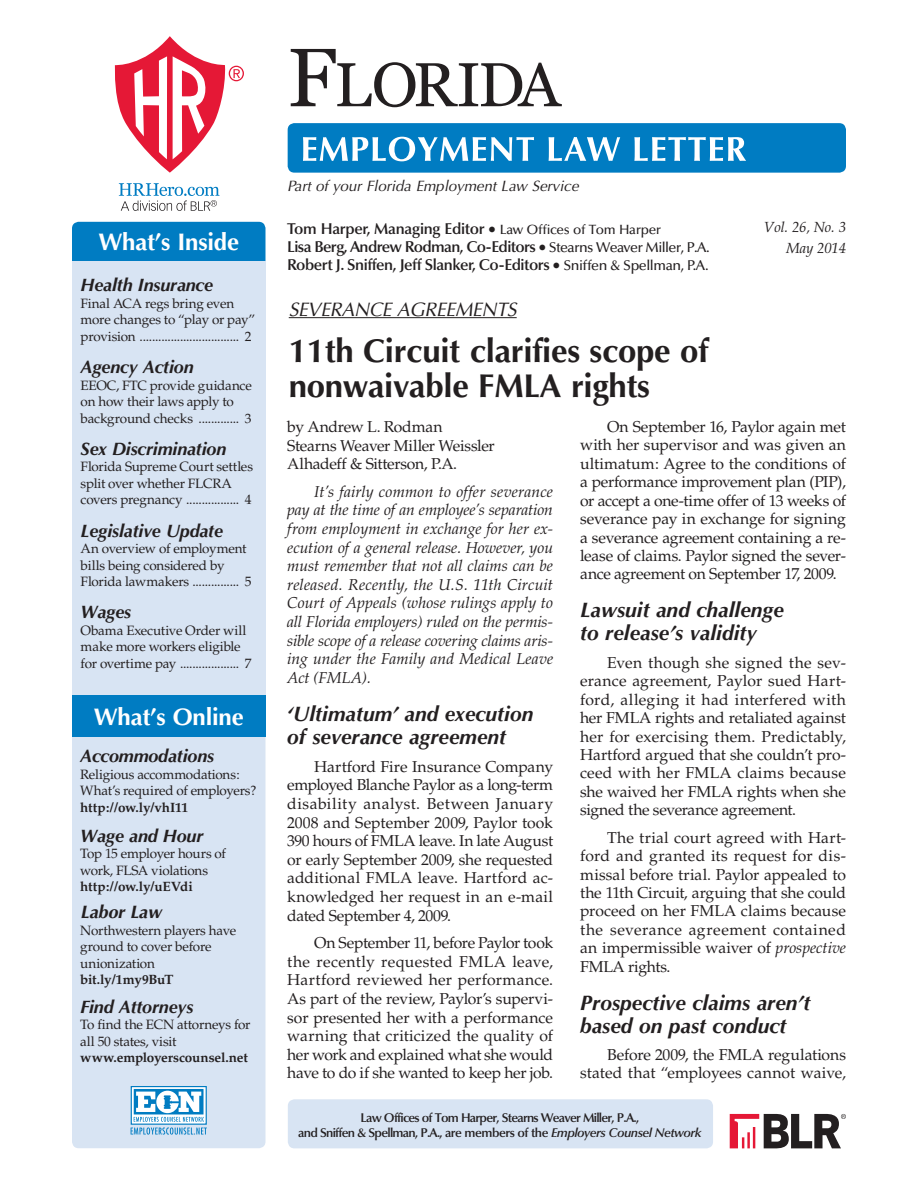
<style>
.page{position:relative;width:918px;height:1188px;background:#fff}
.page>*{position:absolute;margin:0;border:0;box-sizing:border-box;transform-origin:0 0}
.t1{font:61.95px "Georgia";letter-spacing:-.04em;color:#231f20}
.t2{font:700 33px/34.5px "Optima";letter-spacing:-.01em;color:#231f20}
.t3{font:700 24px "Optima";letter-spacing:-.01em;color:#fff}
.t4{font:italic 700 21px/23px "Optima";color:#231f20}
.t5{font:italic 19.5px "Optima";letter-spacing:-.015em;color:#231f20}
.t6{font:italic 700 18px "Optima";letter-spacing:-.01em;color:#231f20}
.t7{font:italic 700 18px "Optima";letter-spacing:-.01em;color:#231f20}
.t8{font:15.75px/18.5px "Palatino";letter-spacing:-.015em;color:#231f20;text-align:justify}
.t9{font:italic 15.75px/18.6px "Palatino";color:#231f20;text-align:justify}
.t10{font:600 15.75px/18px "Optima";letter-spacing:-.03em;color:#231f20}
.t11{font:italic 15px "Optima";color:#231f20}
.t12{font:italic 14.7px/21px "Palatino";letter-spacing:-.01em;color:#231f20;text-align:right}
.t13{font:13.5px/16.5px "Palatino";letter-spacing:-.02em;color:#231f20}
.t14{font:700 13.5px "Palatino";letter-spacing:-.02em;color:#231f20}
.t15{font:600 12.75px/15px "Optima";letter-spacing:-.06em;color:#231f20;text-align:center}
.s1{font-size:82.65px}
.s2{font-weight:500;font-size:13.5px}
.s3{font-weight:500;font-size:14.25px}
.s4{font-style:italic}
</style>
<div class="page">
<div style="left:288px;top:1099px;width:425px;height:49px;background:#d8e4f3;border-radius:7px"></div>
<div style="left:72px;top:222px;width:194px;height:46px;background:#007cc2;border-radius:7px"></div>
<div style="left:72px;top:719px;width:194px;height:429px;background:#d8e4f3;border-radius:7px"></div>
<div style="left:72px;top:261px;width:194px;height:438px;background:#d8e4f3"></div>
<div style="left:72px;top:695px;width:194px;height:42px;background:#007cc2"></div>
<div style="left:131px;top:1086px;width:76px;height:39px;background:#f4f9fc;border:1px solid #007cc2"></div>
<svg style="left:131px;top:1089px;width:76px;height:46px"></svg>
<div style="left:288px;top:123px;width:558px;height:50px;background:#007cc2;border-radius:7px"></div>
<svg style="left:303px;top:137px;width:443px;height:24px"></svg>
<svg style="left:730px;top:1114px;width:116px;height:34px"></svg>
<svg style="left:114px;top:36px;width:130px;height:137px"></svg>
<svg style="left:119px;top:183px;width:101px;height:28px"></svg>
<hr style="left:289px;top:317px;width:228px;height:1px;background:#231f20">
<h3 class="t3" style="left:99px;top:227px;width:142px">What’s Inside</h3>
<p class="t6" style="left:81px;top:275px;width:134px">Health Insurance</p>
<p class="t13" style="left:81px;top:295px;width:176px">Final ACA regs bring even more changes to “play or pay” provision ................................ 2</p>
<p class="t6" style="left:81px;top:356px;width:115px">Agency Action</p>
<p class="t13" style="left:81px;top:377px;width:173px">EEOC, FTC provide guidance on how their laws apply to background checks ............. 3</p>
<p class="t6" style="left:81px;top:438px;width:147px">Sex Discrimination</p>
<p class="t13" style="left:81px;top:459px;width:174px">Florida Supreme Court settles split over whether FLCRA covers pregnancy ................. 4</p>
<p class="t6" style="left:81px;top:520px;width:144px">Legislative Update</p>
<p class="t13" style="left:81px;top:540px;width:173px">An overview of employment bills being considered by<br>Florida lawmakers ............... 5</p>
<p class="t6" style="left:81px;top:602px;width:52px">Wages</p>
<p class="t13" style="left:81px;top:622px;width:173px">Obama Executive Order will make more workers eligible for overtime pay ................... 7</p>
<h3 class="t3" style="left:94px;top:703px;width:151px">What’s Online</h3>
<p class="t6" style="left:80px;top:746px;width:136px">Accommodations</p>
<p class="t13" style="left:80px;top:766px;width:178px">Religious accommodations:<br>What’s required of employers?</p>
<p class="t14" style="left:80px;top:800px;width:110px">http://ow.ly/vhI11</p>
<p class="t6" style="left:80px;top:825px;width:125px">Wage and Hour</p>
<p class="t13" style="left:80px;top:846px;width:147px">Top 15 employer hours of work, FLSA violations</p>
<p class="t14" style="left:80px;top:879px;width:114px">http://ow.ly/uEVdi</p>
<p class="t7" style="left:80px;top:902px;width:83px">Labor Law</p>
<p class="t13" style="left:80px;top:922px;width:158px">Northwestern players have ground to cover before unionization</p>
<p class="t14" style="left:80px;top:972px;width:95px">bit.ly/1my9BuT</p>
<p class="t6" style="left:80px;top:996px;width:115px">Find Attorneys</p>
<p class="t13" style="left:80px;top:1017px;width:172px">To find the ECN attorneys for all 50 states, visit</p>
<p class="t14" style="left:80px;top:1050px;width:169px">www.employerscounsel.net</p>
<h1 class="t1" style="left:287px;top:40px;width:275px"><span class="s1">F</span>LORIDA</h1>
<p class="t11" style="left:287px;top:177px;width:293px">Part of your Florida Employment Law Service</p>
<p class="t10" style="left:287px;top:220px;width:424px">Tom Harper, Managing Editor • <span class="s2">Law Offices of Tom Harper<br></span>Lisa Berg, Andrew Rodman, Co-Editors • <span class="s3">Stearns Weaver Miller, P.A.<br></span>Robert J. Sniffen, Jeff Slanker, Co-Editors • <span class="s3">Sniffen &amp; Spellman, P.A.</span></p>
<p class="t5" style="left:289px;top:298px;width:229px">SEVERANCE AGREEMENTS</p>
<h2 class="t2" style="left:289px;top:334px;width:421px">11th Circuit clarifies scope of nonwaivable FMLA rights</h2>
<p class="t12" style="left:764px;top:217px;width:84px">Vol. 26, No. 3<br>May 2014</p>
<p class="t8" style="left:287px;top:418px;width:209px;text-align:left">by Andrew L. Rodman<br>Stearns Weaver Miller Weissler<br>Alhadeff &amp; Sitterson, P.A.</p>
<p class="t9" style="left:287px;top:483px;width:267px;text-indent:27px">It’s fairly common to offer severance pay at the time of an employee’s separation from employment in exchange for her ex&shy;ecution of a general release. However, you must remember that not all claims can be released. Recently, the U.S. 11th Circuit Court of Appeals (whose rulings apply to all Florida employers) ruled on the permis&shy;sible scope of a release covering claims aris&shy;ing under the Family and Medical Leave Act (FMLA).</p>
<h3 class="t4" style="left:287px;top:703px;width:248px">‘Ultimatum’ and execution of severance agreement</h3>
<p class="t8" style="left:287px;top:757px;width:267px;text-indent:27px">Hartford Fire Insurance Company employed Blanche Paylor as a long-term disability analyst. Between January 2008 and September 2009, Paylor took 390 hours of FMLA leave. In late August or early September 2009, she requested additional FMLA leave. Hartford ac&shy;knowledged her request in an e-mail dated September 4, 2009.</p>
<p class="t8" style="left:287px;top:934px;width:267px;text-indent:27px">On September 11, before Paylor took the recently requested FMLA leave, Hartford reviewed her performance.<br>As part of the review, Paylor’s supervi&shy;sor presented her with a performance warning that criticized the quality of her work and explained what she would have to do if she wanted to keep her job.</p>
<p class="t8" style="left:580px;top:418px;width:267px;text-indent:27px">On September 16, Paylor again met with her supervisor and was given an ultimatum: Agree to the conditions of a performance improvement plan (PIP), or accept a one-time offer of 13 weeks of severance pay in exchange for signing a severance agreement containing a re&shy;lease of claims. Paylor signed the sever&shy;ance agreement on September 17, 2009.</p>
<h3 class="t4" style="left:580px;top:599px;width:205px">Lawsuit and challenge to release’s validity</h3>
<p class="t8" style="left:580px;top:654px;width:267px;text-indent:27px">Even though she signed the sev&shy;erance agreement, Paylor sued Hart&shy;ford, alleging it had interfered with her FMLA rights and retaliated against her for exercising them. Predictably, Hartford argued that she couldn’t pro&shy;ceed with her FMLA claims because she waived her FMLA rights when she signed the severance agreement.</p>
<p class="t8" style="left:580px;top:828px;width:267px;text-indent:27px">The trial court agreed with Hart&shy;ford and granted its request for dis&shy;missal before trial. Paylor appealed to the 11th Circuit, arguing that she could proceed on her FMLA claims because the severance agreement contained an impermissible waiver of <span class="s4">prospective </span>FMLA rights.</p>
<h3 class="t4" style="left:580px;top:991px;width:232px">Prospective claims aren’t based on past conduct</h3>
<p class="t8" style="left:580px;top:1046px;width:267px;text-align:right">Before 2009, the FMLA regulations stated that “employees cannot waive,</p>
<p class="t15" style="left:298px;top:1110px;width:405px">Law Offices of Tom Harper, Stearns Weaver Miller, P.A.,<br>and Sniffen &amp; Spellman, P.A., are members of the <span class="s4">Employers Counsel Network</span></p>
</div>
